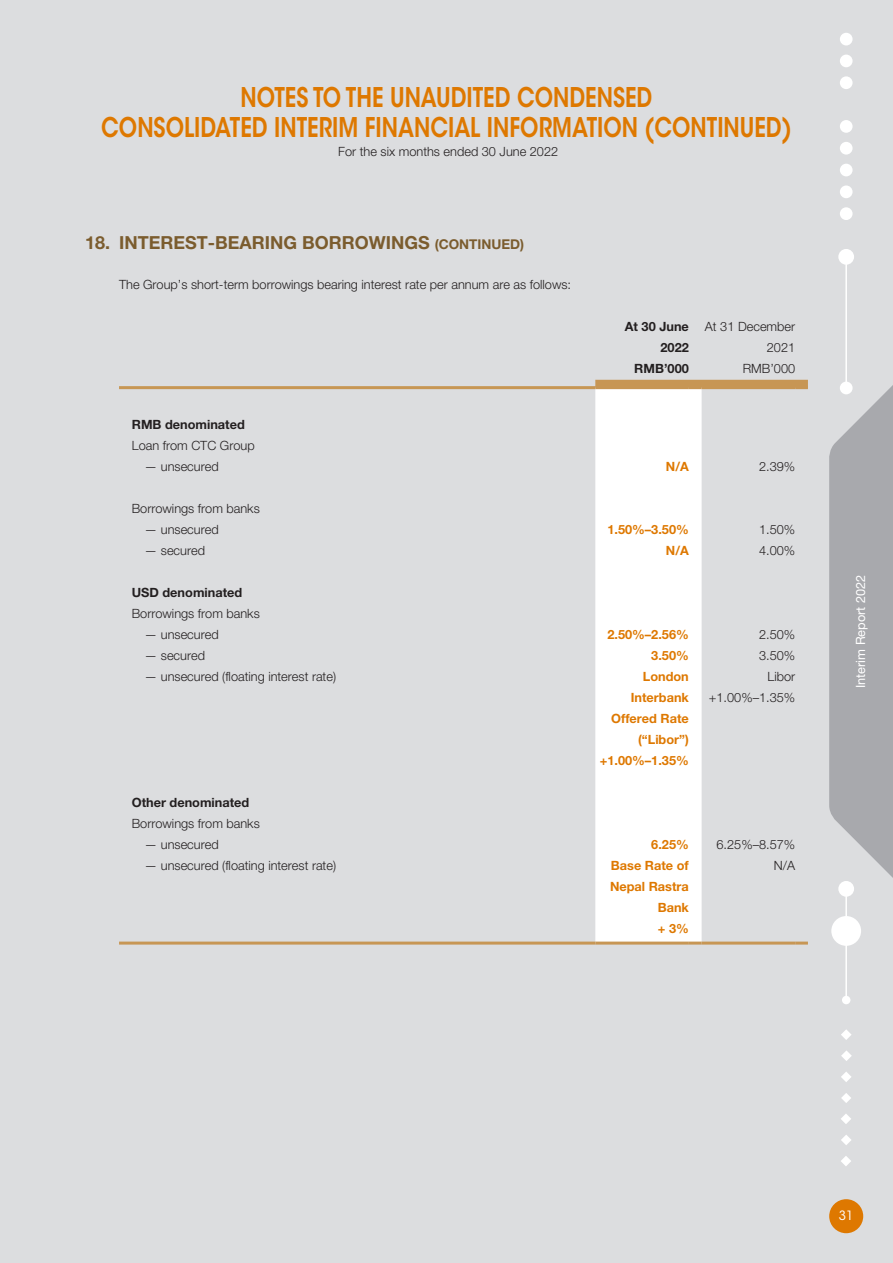
<style>
.page{position:relative;width:893px;height:1263px;background:#dcdddf}
.page>*{position:absolute;margin:0;border:0;box-sizing:border-box;transform-origin:0 0}
.t1{font:600 27px/30px "ITC Avant Garde Std";color:#de7800;text-align:center;scale:.8 1}
._01_H1{font:700 18px "Helvetica Neue LT Std";color:#7b5c2e}
._00_Body_Text{font:300 12.75px "Helvetica Neue LT Std";color:#231f20}
._00_Body_Text-2{font:700 12.75px/21px "Helvetica Neue LT Std";color:#de7800;text-align:right}
._00_Body_Text-3{font:700 12.75px "Helvetica Neue LT Std";color:#231f20}
.t2{font:12.75px "Helvetica Neue LT Std";color:#fff}
.t3{font:12.75px "ITC Avant Garde Std";color:#fff}
.s1{font-size:13.5px}
</style>
<div class="page">
<svg style="left:829px;top:382px;width:64px;height:496px;background:#aeafb3"></svg>
<div style="left:829px;top:1199px;width:34px;height:34px;background:#de7800;border-radius:50%"></div>
<div style="left:840px;top:33px;width:12px;height:12px;background:#fff;border-radius:50%"></div>
<div style="left:840px;top:55px;width:12px;height:12px;background:#fff;border-radius:50%"></div>
<div style="left:840px;top:76px;width:12px;height:13px;background:#fff;border-radius:50%"></div>
<div style="left:840px;top:120px;width:12px;height:13px;background:#fff;border-radius:50%"></div>
<div style="left:840px;top:142px;width:12px;height:13px;background:#fff;border-radius:50%"></div>
<div style="left:840px;top:164px;width:12px;height:12px;background:#fff;border-radius:50%"></div>
<div style="left:840px;top:185px;width:12px;height:13px;background:#fff;border-radius:50%"></div>
<div style="left:840px;top:207px;width:12px;height:13px;background:#fff;border-radius:50%"></div>
<div style="left:838px;top:249px;width:16px;height:16px;background:#fff;border-radius:50%"></div>
<div style="left:840px;top:382px;width:13px;height:12px;background:#fff;border-radius:50%"></div>
<hr style="left:845px;top:257px;width:2px;height:130px;background:#fff">
<svg style="left:841px;top:1114px;width:10px;height:10px"></svg>
<svg style="left:841px;top:1135px;width:10px;height:10px"></svg>
<svg style="left:841px;top:1156px;width:10px;height:10px"></svg>
<svg style="left:841px;top:1029px;width:11px;height:11px"></svg>
<svg style="left:841px;top:1050px;width:11px;height:11px"></svg>
<svg style="left:841px;top:1093px;width:10px;height:10px"></svg>
<svg style="left:841px;top:1072px;width:10px;height:10px"></svg>
<div style="left:842px;top:996px;width:8px;height:8px;background:#fff;border-radius:50%"></div>
<div style="left:838px;top:881px;width:16px;height:16px;background:#fff;border-radius:50%"></div>
<hr style="left:845px;top:889px;width:2px;height:111px;background:#fff">
<div style="left:831px;top:916px;width:30px;height:30px;background:#fff;border-radius:50%"></div>
<div style="left:595px;top:389px;width:107px;height:552px;background:#fff"></div>
<hr style="left:119px;top:386px;width:476px;height:3px;background:#c79654">
<div style="left:595px;top:380px;width:213px;height:9px;background:#c79654"></div>
<hr style="left:119px;top:941px;width:476px;height:3px;background:#c79654">
<hr style="left:595px;top:941px;width:94px;height:3px;background:#c79654">
<svg style="left:689px;top:941px;width:13px;height:3px"></svg>
<hr style="left:702px;top:941px;width:93px;height:3px;background:#c79654">
<svg style="left:795px;top:941px;width:13px;height:3px"></svg>
<h1 class="t1" style="left:101px;top:83px;width:865px">NOTES TO THE UNAUDITED CONDENSED<br>CONSOLIDATED INTERIM FINANCIAL INFORMATION (CONTINUED)</h1>
<p class="_00_Body_Text" style="left:338px;top:143px;width:221px">For the six months ended 30 June 2022</p>
<p class="_01_H1" style="left:85px;top:231px;width:441px">18. INTEREST-BEARING BORROWINGS <span class="s1">(CONTINUED)</span></p>
<p class="_00_Body_Text" style="left:119px;top:277px;width:454px">The Group’s short-term borrowings bearing interest rate per annum are as follows:</p>
<p class="_00_Body_Text-3" style="left:625px;top:319px;width:66px">At 30 June</p>
<p class="_00_Body_Text" style="left:705px;top:319px;width:92px">At 31 December</p>
<p class="_00_Body_Text-3" style="left:660px;top:340px;width:30px">2022</p>
<p class="_00_Body_Text" style="left:767px;top:340px;width:30px">2021</p>
<p class="_00_Body_Text-3" style="left:634px;top:361px;width:56px">RMB’000</p>
<p class="_00_Body_Text" style="left:743px;top:361px;width:54px">RMB’000</p>
<p class="_00_Body_Text-3" style="left:132px;top:416px;width:115px">RMB denominated</p>
<p class="_00_Body_Text" style="left:132px;top:438px;width:124px">Loan from CTC Group</p>
<p class="_00_Body_Text" style="left:145px;top:459px;width:76px">— unsecured</p>
<p class="_00_Body_Text-2" style="left:666px;top:456px;width:24px">N/A</p>
<p class="_00_Body_Text" style="left:759px;top:459px;width:38px">2.39%</p>
<p class="_00_Body_Text" style="left:132px;top:501px;width:129px">Borrowings from banks</p>
<p class="_00_Body_Text" style="left:145px;top:522px;width:76px">— unsecured</p>
<p class="_00_Body_Text-2" style="left:607px;top:519px;width:83px">1.50%–3.50%</p>
<p class="_00_Body_Text" style="left:759px;top:522px;width:38px">1.50%</p>
<p class="_00_Body_Text" style="left:145px;top:543px;width:62px">— secured</p>
<p class="_00_Body_Text-2" style="left:666px;top:540px;width:24px">N/A</p>
<p class="_00_Body_Text" style="left:759px;top:543px;width:38px">4.00%</p>
<p class="_00_Body_Text-3" style="left:132px;top:584px;width:112px">USD denominated</p>
<p class="_00_Body_Text" style="left:132px;top:606px;width:129px">Borrowings from banks</p>
<p class="_00_Body_Text" style="left:145px;top:627px;width:76px">— unsecured</p>
<p class="_00_Body_Text-2" style="left:607px;top:624px;width:83px">2.50%–2.56%</p>
<p class="_00_Body_Text" style="left:759px;top:627px;width:38px">2.50%</p>
<p class="_00_Body_Text" style="left:145px;top:648px;width:62px">— secured</p>
<p class="_00_Body_Text-2" style="left:651px;top:645px;width:39px">3.50%</p>
<p class="_00_Body_Text" style="left:759px;top:648px;width:38px">3.50%</p>
<p class="_00_Body_Text" style="left:145px;top:669px;width:193px">— unsecured (floating interest rate)</p>
<p class="_00_Body_Text-2" style="left:600px;top:666px;width:91px">London<br>Interbank<br>Offered Rate (“Libor”) +1.00%–1.35%</p>
<p class="_00_Body_Text" style="left:767px;top:669px;width:29px">Libor</p>
<p class="_00_Body_Text" style="left:709px;top:690px;width:88px">+1.00%–1.35%</p>
<p class="_00_Body_Text-3" style="left:132px;top:794px;width:119px">Other denominated</p>
<p class="_00_Body_Text" style="left:132px;top:816px;width:129px">Borrowings from banks</p>
<p class="_00_Body_Text" style="left:145px;top:837px;width:76px">— unsecured</p>
<p class="_00_Body_Text-2" style="left:651px;top:834px;width:39px">6.25%</p>
<p class="_00_Body_Text" style="left:716px;top:837px;width:80px">6.25%–8.57%</p>
<p class="_00_Body_Text" style="left:145px;top:858px;width:193px">— unsecured (floating interest rate)</p>
<p class="_00_Body_Text-2" style="left:611px;top:855px;width:79px">Base Rate of</p>
<p class="_00_Body_Text-2" style="left:610px;top:876px;width:80px">Nepal Rastra<br>Bank</p>
<p class="_00_Body_Text-2" style="left:658px;top:918px;width:33px">+ 3%</p>
<p class="_00_Body_Text" style="left:774px;top:858px;width:23px">N/A</p>
<p class="t2" style="left:853px;top:688px;width:115px;rotate:-90deg">Interim Report 2022</p>
<p class="t3" style="left:839px;top:1208px;width:16px">31</p>
</div>
